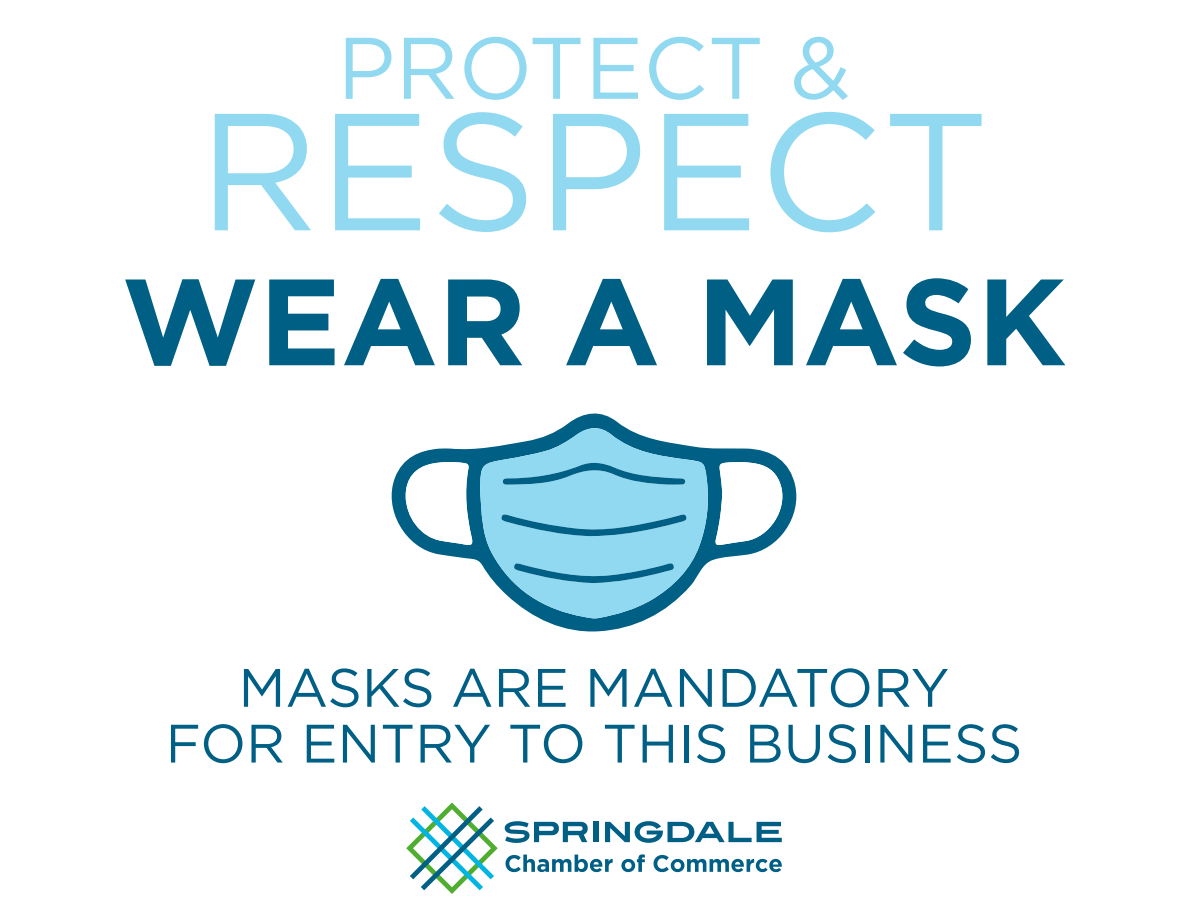
<style>
.page{position:relative;width:1188px;height:918px;background:#fff}
.page>*{position:absolute;margin:0;border:0;box-sizing:border-box;transform-origin:0 0}
.t1{font:166.35px "Gotham";color:#90d9f1}
.t2{font:700 122.55px "Gotham";color:#005f85}
.t3{font:87.15px "Gotham";color:#90d9f1}
.t4{font:54px/55.8px "Gotham";color:#005f85;text-align:center}
</style>
<div class="page">
<svg style="left:391px;top:413px;width:406px;height:219px"></svg>
<svg style="left:480px;top:425px;width:230px;height:194px;fill:#90d9f1"></svg>
<svg style="left:406px;top:462px;width:67px;height:84px"></svg>
<svg style="left:715px;top:462px;width:72px;height:84px"></svg>
<svg style="left:501px;top:513px;width:186px;height:23px;background:#67b5d1"></svg>
<svg style="left:503px;top:461px;width:182px;height:24px;background:#68b7d2"></svg>
<svg style="left:513px;top:561px;width:162px;height:22px;background:#66b4d0"></svg>
<svg style="left:406px;top:803px;width:92px;height:91px"></svg>
<svg style="left:505px;top:821px;width:83px;height:22px"></svg>
<div style="left:594px;top:822px;width:5px;height:20px;background:#005f85"></div>
<svg style="left:605px;top:821px;width:177px;height:22px"></svg>
<svg style="left:506px;top:855px;width:107px;height:17px"></svg>
<svg style="left:621px;top:854px;width:24px;height:18px"></svg>
<svg style="left:654px;top:855px;width:128px;height:17px"></svg>
<h3 class="t3" style="left:337px;top:12px;width:515px">PROTECT &amp;</h3>
<h1 class="t1" style="left:198px;top:65px;width:793px">RESPECT</h1>
<h2 class="t2" style="left:121px;top:241px;width:947px">WEAR A MASK</h2>
<p class="t4" style="left:166px;top:659px;width:858px">MASKS ARE MANDATORY<br>FOR ENTRY TO THIS BUSINESS</p>
</div>
